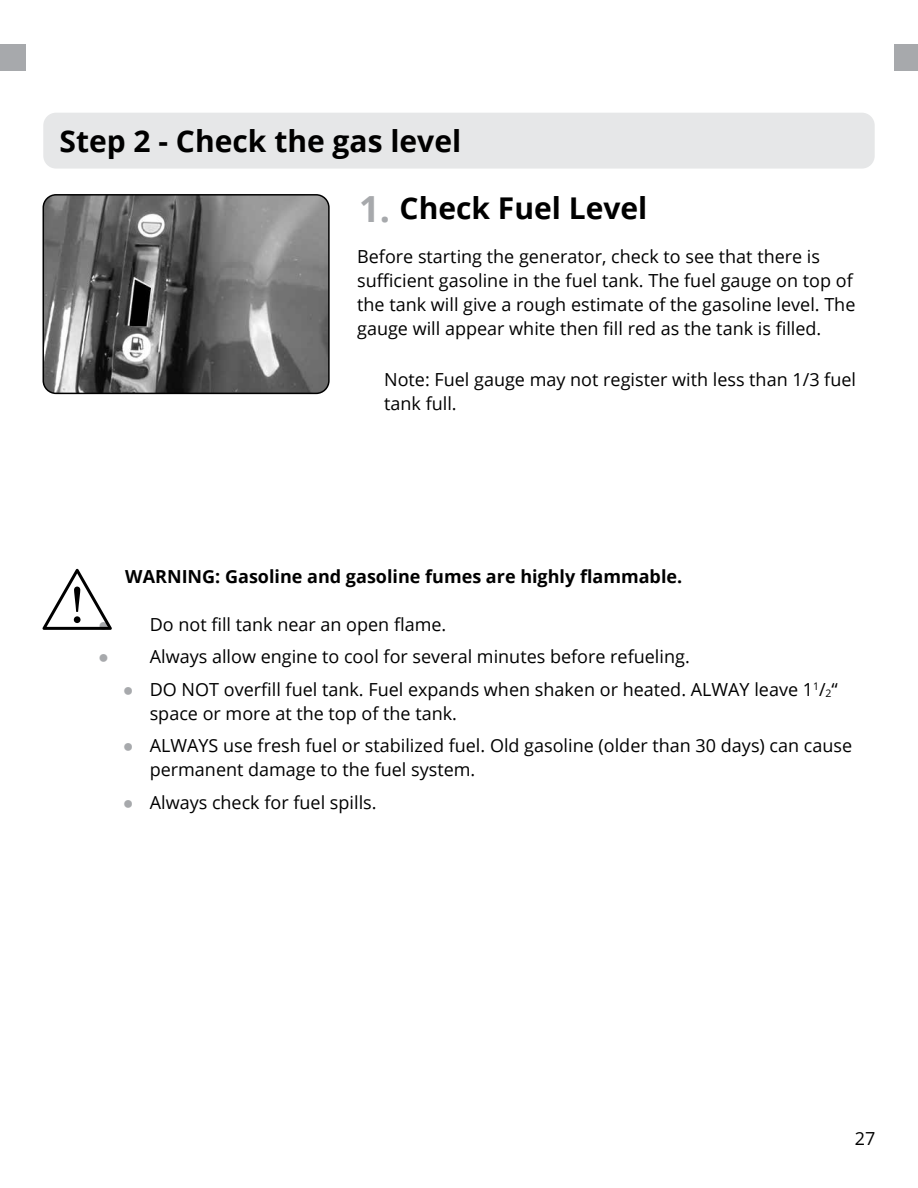
<style>
.page{position:relative;width:918px;height:1188px;background:#fff}
.page>*{position:absolute;margin:0;border:0;box-sizing:border-box;transform-origin:0 0}
.t1{font:700 36px "Open Sans";color:#a7a9ac}
.t2{font:700 30px "Open Sans";color:#000}
.t3{font:18px/24px "Open Sans";color:#000}
.t4{font:700 18px "Open Sans";color:#000}
.s1{font-family:"Arial";color:#a7a9ac}
</style>
<div class="page">
<div style="left:43px;top:113px;width:832px;height:56px;background:#e6e7e8;border-radius:13px"></div>
<img style="left:43px;top:195px;width:284px;height:198px">
<div style="left:43px;top:194px;width:287px;height:200px;border:2px solid #000;border-radius:13px"></div>
<div style="left:0;top:44px;width:26px;height:27px;background:#a7a9ac"></div>
<div style="left:895px;top:44px;width:23px;height:27px;background:#a7a9ac"></div>
<svg style="left:42px;top:569px;width:70px;height:61px"></svg>
<h2 class="t2" style="left:60px;top:120px;width:403px">Step 2 - Check the gas level</h2>
<h1 class="t1" style="left:359px;top:183px;width:32px">1.</h1>
<h2 class="t2" style="left:400px;top:187px;width:249px">Check Fuel Level</h2>
<p class="t3" style="left:357px;top:244px;width:500px">Before starting the generator, check to see that there is sufficient gasoline in the fuel tank. The fuel gauge on top of the tank will give a rough estimate of the gasoline level. The gauge will appear white then fill red as the tank is filled.</p>
<p class="t3" style="left:384px;top:367px;width:473px">Note: Fuel gauge may not register with less than 1/3 fuel tank full.</p>
<p class="t4" style="left:125px;top:563px;width:558px">WARNING: Gasoline and gasoline fumes are highly flammable.</p>
<p class="t3" style="left:98px;top:612px;width:349px"><span class="s1">●</span> Do not fill tank near an open flame.</p>
<p class="t3" style="left:98px;top:644px;width:593px"><span class="s1">●</span> Always allow engine to cool for several minutes before refueling.</p>
<p class="t3" style="left:150px;top:677px;width:690px;text-indent:-27px"><span class="s1">●</span> DO NOT overfill fuel tank. Fuel expands when shaken or heated. ALWAY leave 1<sup>1</sup>/<sub>2</sub>“ space or more at the top of the tank.</p>
<p class="t3" style="left:150px;top:733px;width:704px;text-indent:-27px"><span class="s1">●</span> ALWAYS use fresh fuel or stabilized fuel. Old gasoline (older than 30 days) can cause permanent damage to the fuel system.</p>
<p class="t3" style="left:123px;top:790px;width:255px"><span class="s1">●</span> Always check for fuel spills.</p>
<p class="t3" style="left:855px;top:1126px;width:22px">27</p>
</div>
